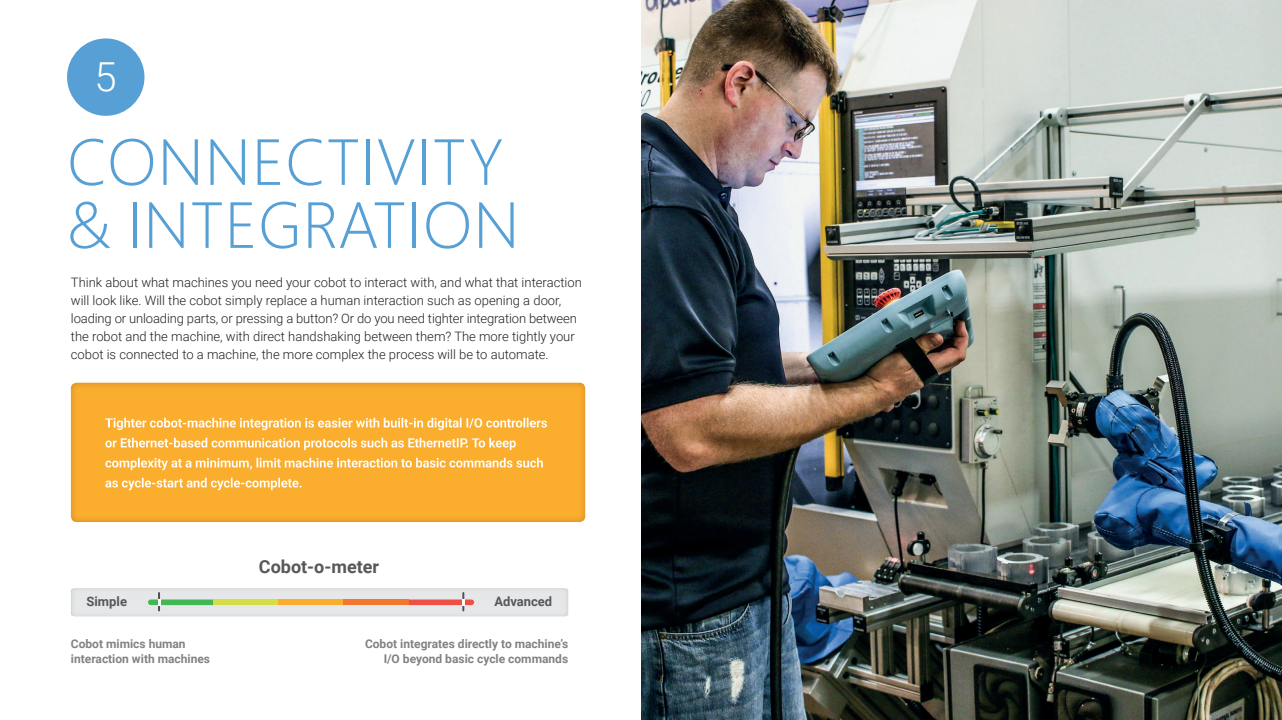
<style>
.page{position:relative;width:1282px;height:720px;background:#fff}
.page>*{position:absolute;margin:0;border:0;box-sizing:border-box;transform-origin:0 0}
.t1{font:300 65px/63px "Segoe UI";letter-spacing:.015em;color:#56a0d5}
.t2{font:300 40px "Roboto";color:#fff}
.t3{font:700 18px "Roboto";color:#57585a}
.t4{font:300 13px/18px "Roboto";color:#231f20}
.t5{font:700 13px "Roboto";color:#57585a}
.t6{font:700 12px/15px "Roboto";color:#808285}
</style>
<div class="page">
<img style="left:642px;top:0;width:639px;height:720px">
<img style="left:71px;top:383px;width:514px;height:139px">
<img style="left:105px;top:418px;width:442px;height:12px">
<img style="left:105px;top:438px;width:411px;height:12px">
<img style="left:105px;top:458px;width:438px;height:12px">
<img style="left:105px;top:478px;width:197px;height:12px">
<div style="left:213px;top:599px;width:65px;height:6px;background:#d4df47"></div>
<div style="left:278px;top:599px;width:65px;height:6px;background:#fbad2e"></div>
<div style="left:343px;top:599px;width:66px;height:6px;background:#f3772d"></div>
<svg style="left:148px;top:592px;width:65px;height:19px"></svg>
<svg style="left:409px;top:592px;width:65px;height:19px"></svg>
<div style="left:67px;top:38px;width:77px;height:78px;background:#56a0d5;border-radius:50%"></div>
<h2 class="t2" style="left:94px;top:49px;width:24px">5</h2>
<h1 class="t1" style="left:66px;top:124px;width:455px">CONNECTIVITY &amp; INTEGRATION</h1>
<p class="t4" style="left:71px;top:273px;width:512px">Think about what machines you need your cobot to interact with, and what that interaction will look like. Will the cobot simply replace a human interaction such as opening a door, loading or unloading parts, or pressing a button? Or do you need tighter integration between the robot and the machine, with direct handshaking between them? The more tightly your cobot is connected to a machine, the more complex the process will be to automate.</p>
<h3 class="t3" style="left:259px;top:554px;width:122px">Cobot-o-meter</h3>
<p class="t5" style="left:86px;top:593px;width:42px">Simple</p>
<p class="t5" style="left:494px;top:592px;width:59px">Advanced</p>
<p class="t6" style="left:71px;top:636px;width:141px">Cobot mimics human interaction with machines</p>
<p class="t6" style="left:365px;top:636px;width:205px;text-align:right">Cobot integrates directly to machine’s<br>I/O beyond basic cycle commands</p>
</div>
